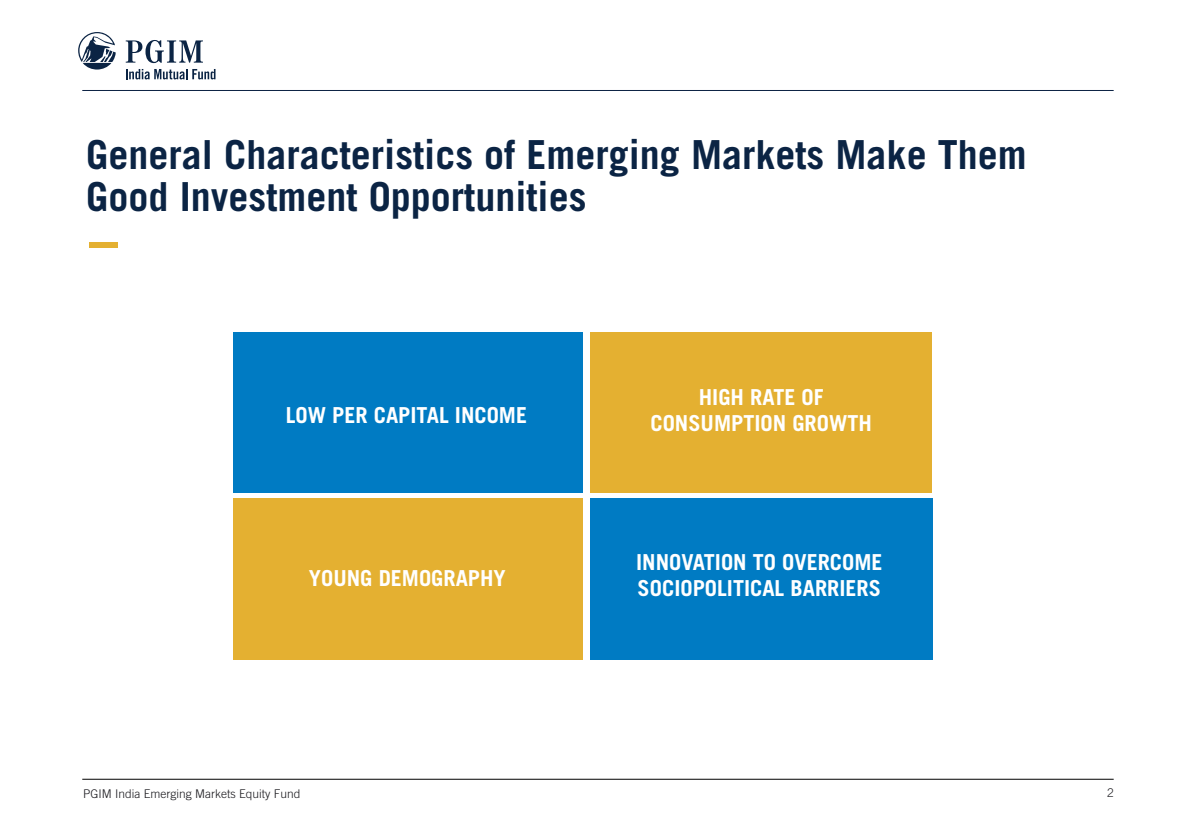
<style>
.page{position:relative;width:1191px;height:840px;background:#fff}
.page>*{position:absolute;margin:0;border:0;box-sizing:border-box;transform-origin:0 0}
.t1{font:700 40px/42px "Trade Gothic LT";color:#0b2444}
.t2{font:700 22px/26.4px "Trade Gothic LT";color:#fff;text-align:center}
.t3{font:300 12px "Trade Gothic LT";color:#19181d}
</style>
<div class="page">
<hr style="left:82px;top:90px;width:1031px;height:1px;background:#0d2344">
<hr style="left:82px;top:778px;width:1031px;height:1px;background:#000">
<div style="left:89px;top:242px;width:29px;height:5px;background:#e4b031"></div>
<svg style="left:78px;top:32px;width:38px;height:37px"></svg>
<svg style="left:126px;top:40px;width:77px;height:23px"></svg>
<svg style="left:126px;top:69px;width:89px;height:10px"></svg>
<div style="left:233px;top:494px;width:351px;height:165px;background:#e4b031"></div>
<div style="left:584px;top:494px;width:348px;height:165px;background:#007bc3"></div>
<div style="left:233px;top:331px;width:351px;height:165px;background:#007bc3"></div>
<div style="left:584px;top:331px;width:348px;height:165px;background:#e4b031"></div>
<div style="left:583px;top:325px;width:6px;height:346px;background:#fff"></div>
<hr style="left:227px;top:493px;width:718px;height:4px;background:#fff">
<h1 class="t1" style="left:86px;top:133px;width:942px">General Characteristics of Emerging Markets Make Them<br>Good Investment Opportunities</h1>
<p class="t2" style="left:286px;top:401px;width:243px">LOW PER CAPITAL INCOME</p>
<p class="t2" style="left:309px;top:564px;width:198px">YOUNG DEMOGRAPHY</p>
<p class="t3" style="left:83px;top:786px;width:219px">PGIM India Emerging Markets Equity Fund</p>
<p class="t2" style="left:650px;top:383px;width:223px">HIGH RATE OF<br>CONSUMPTION GROWTH</p>
<p class="t2" style="left:636px;top:548px;width:248px;text-align:left">INNOVATION TO OVERCOME<br>SOCIOPOLITICAL BARRIERS</p>
<p class="t3" style="left:1107px;top:784px;width:8px">2</p>
</div>
